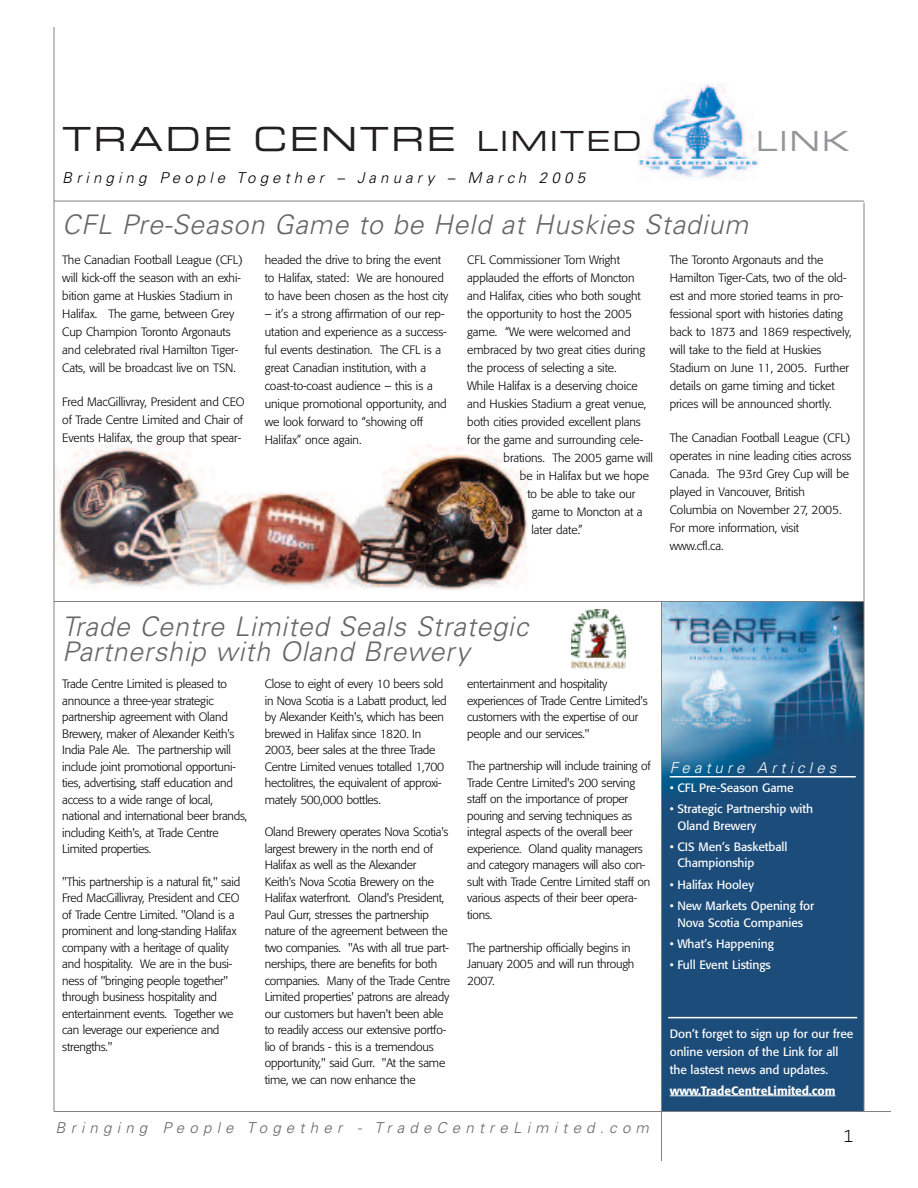
<style>
.page{position:relative;width:918px;height:1188px;background:#fff}
.page>*{position:absolute;margin:0;border:0;box-sizing:border-box;transform-origin:0 0}
.t1{font:33.15px "Eurostile Extended Two";letter-spacing:.08em;color:#231f20}
.t2{font:27.75px "Eurostile Extended Two";color:#939598}
.t3{font:italic 300 27px/25.5px "Univers";letter-spacing:.03em;color:#666}
.t4{font:19.5px "Courier";color:#000}
.t5{font:italic 300 15px "Univers";letter-spacing:.35em;color:#666}
.t6{font:italic 300 15px "Univers";letter-spacing:.28em;color:#000}
.t7{font:italic 300 15px "Univers";letter-spacing:.28em;color:#fff}
.t8{font:300 12px/16.5px "Formata";letter-spacing:-.02em;color:#000}
.t9{font:12px/16.5px "Formata";letter-spacing:-.005em;color:#fff}
.t10{font:500 12px "Formata";letter-spacing:-.005em;color:#fff}
.s1{font-size:27.75px}
</style>
<div class="page">
<img style="left:55px;top:445px;width:473px;height:145px">
<img style="left:638px;top:84px;width:121px;height:96px">
<img style="left:662px;top:602px;width:202px;height:509px">
<hr style="left:54px;top:201px;width:810px;height:1px;background:#808080">
<hr style="left:661px;top:601px;width:1px;height:560px;background:#808080">
<hr style="left:54px;top:1111px;width:837px;height:1px;background:#808080">
<hr style="left:54px;top:27px;width:1px;height:1085px;background:#808080">
<hr style="left:864px;top:202px;width:1px;height:910px;background:#808080">
<hr style="left:54px;top:601px;width:810px;height:1px;background:#808080">
<hr style="left:670px;top:776px;width:186px;height:2px;background:#fff">
<svg style="left:670px;top:1095px;width:36px;height:1px"></svg>
<hr style="left:706px;top:1095px;width:89px;height:1px;background:#fff">
<hr style="left:795px;top:1095px;width:40px;height:1px;background:#fff">
<hr style="left:668px;top:1017px;width:189px;height:1px;background:#fff">
<img style="left:572px;top:609px;width:53px;height:60px">
<h1 class="t1" style="left:63px;top:127px;width:581px">TRADE CENTRE <span class="s1">LIMITED</span></h1>
<h2 class="t2" style="left:756px;top:131px;width:95px">LINK</h2>
<p class="t6" style="left:62px;top:172px;width:524px">Bringing People Together – January – March 2005</p>
<h3 class="t3" style="left:62px;top:214px;width:688px">CFL Pre-Season Game to be Held at Huskies Stadium</h3>
<p class="t8" style="left:62px;top:252px;width:182px;line-height:18px">The Canadian Football League (CFL) will kick-off the season with an exhi&shy;bition game at Huskies Stadium in Halifax. The game, between Grey Cup Champion Toronto Argonauts and celebrated rival Hamilton Tiger-Cats, will be broadcast live on TSN.</p>
<p class="t8" style="left:62px;top:394px;width:184px;line-height:18px;text-align:justify">Fred MacGillivray, President and CEO of Trade Centre Limited and Chair of Events Halifax, the group that spear-</p>
<p class="t8" style="left:265px;top:252px;width:185px;line-height:18px">headed the drive to bring the event to Halifax, stated: We are honoured to have been chosen as the host city</p>
<p class="t8" style="left:265px;top:306px;width:184px;line-height:18px">– it’s a strong affirmation of our rep&shy;utation and experience as a success&shy;ful events destination. The CFL is a great Canadian institution, with a coast-to-coast audience – this is a unique promotional opportunity, and we look forward to “showing off Halifax” once again.</p>
<p class="t8" style="left:467px;top:252px;width:154px">CFL Commissioner Tom Wright</p>
<p class="t8" style="left:467px;top:270px;width:169px">applauded the efforts of Moncton</p>
<p class="t8" style="left:467px;top:288px;width:175px">and Halifax, cities who both sought</p>
<p class="t8" style="left:467px;top:306px;width:166px">the opportunity to host the 2005</p>
<p class="t8" style="left:467px;top:324px;width:165px">game. “We were welcomed and</p>
<p class="t8" style="left:467px;top:342px;width:179px">embraced by two great cities during</p>
<p class="t8" style="left:467px;top:360px;width:151px">the process of selecting a site.</p>
<p class="t8" style="left:467px;top:378px;width:172px">While Halifax is a deserving choice</p>
<p class="t8" style="left:467px;top:396px;width:181px">and Huskies Stadium a great venue,</p>
<p class="t8" style="left:467px;top:414px;width:175px">both cities provided excellent plans</p>
<p class="t8" style="left:467px;top:432px;width:177px">for the game and surrounding cele-</p>
<p class="t8" style="left:504px;top:450px;width:151px">brations. The 2005 game will</p>
<p class="t8" style="left:520px;top:468px;width:131px">be in Halifax but we hope</p>
<p class="t8" style="left:527px;top:486px;width:110px">to be able to take our</p>
<p class="t8" style="left:532px;top:504px;width:112px">game to Moncton at a</p>
<p class="t8" style="left:532px;top:522px;width:53px">later date.”</p>
<p class="t8" style="left:670px;top:252px;width:183px;line-height:18px">The Toronto Argonauts and the Hamilton Tiger-Cats, two of the old&shy;est and more storied teams in pro&shy;fessional sport with histories dating back to 1873 and 1869 respectively, will take to the field at Huskies Stadium on June 11, 2005. Further details on game timing and ticket prices will be announced shortly.</p>
<p class="t8" style="left:670px;top:430px;width:183px;line-height:18px">The Canadian Football League (CFL) operates in nine leading cities across<br>Canada. The 93rd Grey Cup will be played in Vancouver, British<br>Columbia on November 27, 2005.<br>For more information, visit www.cfl.ca.</p>
<h3 class="t3" style="left:62px;top:616px;width:467px">Trade Centre Limited Seals Strategic<br>Partnership with Oland Brewery</h3>
<p class="t8" style="left:62px;top:677px;width:187px">Trade Centre Limited is pleased to announce a three-year strategic partnership agreement with Oland Brewery, maker of Alexander Keith's India Pale Ale. The partnership will include joint promotional opportuni&shy;ties, advertising, staff education and access to a wide range of local, national and international beer brands, including Keith's, at Trade Centre Limited properties.</p>
<p class="t8" style="left:62px;top:874px;width:180px">"This partnership is a natural fit," said Fred MacGillivray, President and CEO of Trade Centre Limited. "Oland is a prominent and long-standing Halifax company with a heritage of quality and hospitality. We are in the busi&shy;ness of "bringing people together" through business hospitality and entertainment events. Together we can leverage our experience and strengths."</p>
<p class="t8" style="left:467px;top:677px;width:182px">entertainment and hospitality experiences of Trade Centre Limited's customers with the expertise of our people and our services."</p>
<p class="t8" style="left:467px;top:759px;width:185px">The partnership will include training of Trade Centre Limited's 200 serving staff on the importance of proper pouring and serving techniques as integral aspects of the overall beer experience. Oland quality managers and category managers will also con&shy;sult with Trade Centre Limited staff on various aspects of their beer opera&shy;tions.</p>
<p class="t8" style="left:467px;top:940px;width:169px">The partnership officially begins in<br>January 2005 and will run through<br>2007.</p>
<p class="t8" style="left:265px;top:677px;width:184px">Close to eight of every 10 beers sold in Nova Scotia is a Labatt product, led by Alexander Keith's, which has been brewed in Halifax since 1820. In 2003, beer sales at the three Trade Centre Limited venues totalled 1,700 hectolitres, the equivalent of approxi&shy;mately 500,000 bottles.</p>
<p class="t8" style="left:265px;top:825px;width:187px">Oland Brewery operates Nova Scotia's largest brewery in the north end of Halifax as well as the Alexander Keith's Nova Scotia Brewery on the Halifax waterfront. Oland's President, Paul Gurr, stresses the partnership nature of the agreement between the two companies. "As with all true part&shy;nerships, there are benefits for both companies. Many of the Trade Centre Limited properties' patrons are already our customers but haven't been able to readily access our extensive portfo&shy;lio of brands - this is a tremendous opportunity," said Gurr. "At the same time, we can now enhance the</p>
<p class="t5" style="left:56px;top:1122px;width:595px">Bringing People Together - TradeCentreLimited.com</p>
<p class="t7" style="left:670px;top:762px;width:168px">Feature Articles</p>
<p class="t9" style="left:670px;top:780px;width:125px">• CFL Pre-Season Game</p>
<p class="t9" style="left:677px;top:802px;width:137px;text-indent:-8px">• Strategic Partnership with<br>Oland Brewery</p>
<p class="t9" style="left:677px;top:840px;width:112px;text-indent:-8px">• CIS Men’s Basketball<br>Championship</p>
<p class="t9" style="left:670px;top:877px;width:86px">• Halifax Hooley</p>
<p class="t9" style="left:670px;top:899px;width:146px;text-align:center">• New Markets Opening for<br>Nova Scotia Companies</p>
<p class="t9" style="left:670px;top:937px;width:106px">• What’s Happening</p>
<p class="t9" style="left:670px;top:958px;width:103px">• Full Event Listings</p>
<p class="t9" style="left:670px;top:1026px;width:185px;line-height:18px">Don’t forget to sign up for our free online version of the Link for all the lastest news and updates.</p>
<p class="t10" style="left:670px;top:1085px;width:167px">www.TradeCentreLimited.com</p>
<h3 class="t4" style="left:843px;top:1129px;width:13px">1</h3>
</div>
